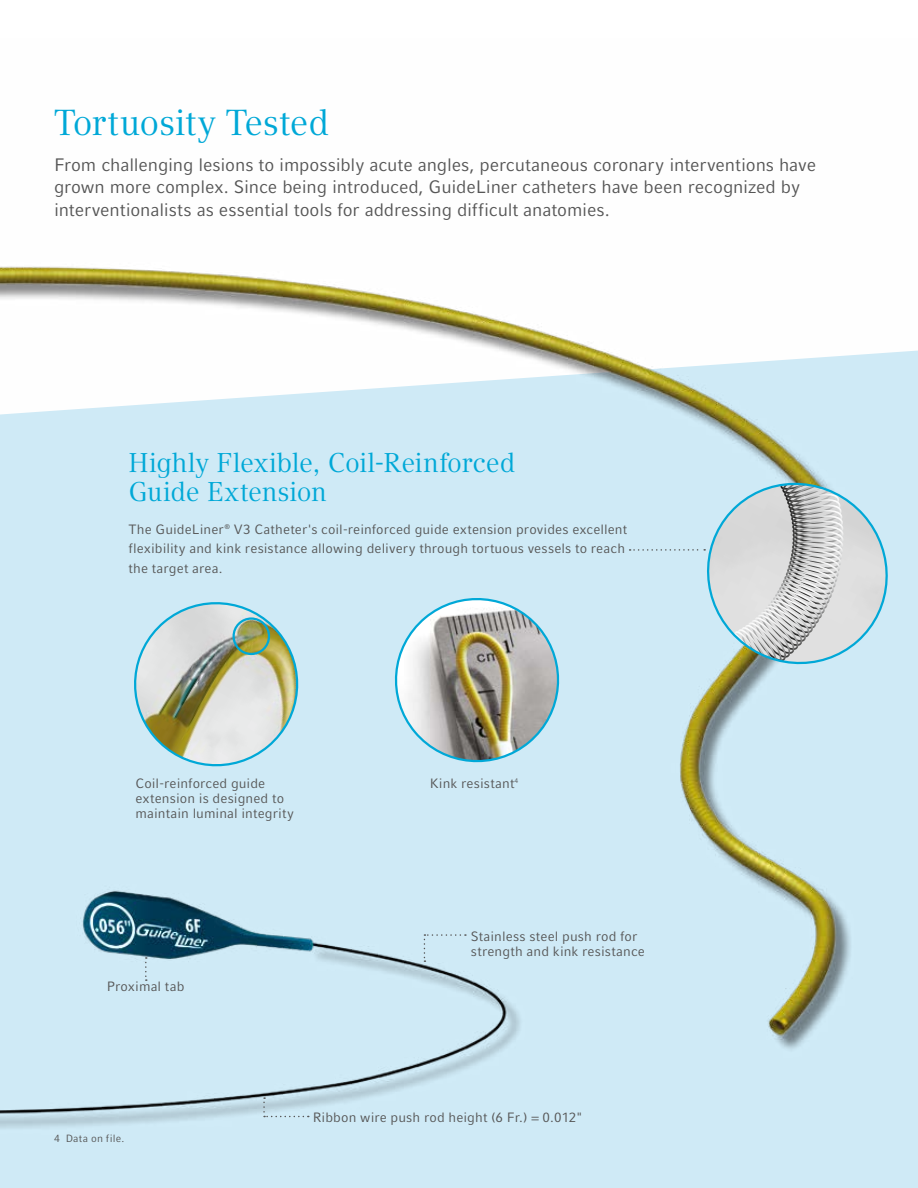
<style>
.page{position:relative;width:918px;height:1188px;background:#fff}
.page>*{position:absolute;margin:0;border:0;box-sizing:border-box;transform-origin:0 0}
.t1{font:36px "Compatil Text LT Pro";letter-spacing:-.01em;color:#00a8d7}
.t2{font:27px/28.5px "Compatil Text LT Pro";letter-spacing:-.005em;color:#00a8d7}
.t3{font:18px/22.5px "Compatil Fact LT Pro";letter-spacing:-.005em;color:#565656}
.t4{font:13.5px/15px "Compatil Fact LT Pro";letter-spacing:.01em;color:#565656}
.t5{font:10.5px "Compatil Fact LT Pro";letter-spacing:.03em;color:#565656}
</style>
<div class="page">
<img style="left:0;top:266px;width:918px;height:922px">
<svg style="left:386px;top:589px;width:182px;height:182px;background:#b5c1bf"></svg>
<img style="left:125px;top:593px;width:182px;height:182px">
<div style="left:233px;top:617px;width:37px;height:38px;border:2px solid #00a8d7;border-radius:50%"></div>
<svg style="left:630px;top:473px;width:267px;height:201px;background:#c9dae0"></svg>
<svg style="left:424px;top:934px;width:42px;height:28px"></svg>
<svg style="left:145px;top:957px;width:2px;height:24px"></svg>
<svg style="left:263px;top:1097px;width:46px;height:20px"></svg>
<h1 class="t1" style="left:54px;top:101px;width:277px">Tortuosity Tested</h1>
<p class="t3" style="left:54px;top:153px;width:764px">From challenging lesions to impossibly acute angles, percutaneous coronary interventions have grown more complex. Since being introduced, GuideLiner catheters have been recognized by interventionalists as essential tools for addressing difficult anatomies.</p>
<h2 class="t2" style="left:129px;top:449px;width:388px">Highly Flexible, Coil-Reinforced<br>Guide Extension</h2>
<p class="t4" style="left:129px;top:519px;width:500px;line-height:19.5px">The GuideLiner<sup>®</sup> V3 Catheter's coil-reinforced guide extension provides excellent flexibility and kink resistance allowing delivery through tortuous vessels to reach the target area.</p>
<p class="t4" style="left:136px;top:775px;width:160px">Coil-reinforced guide extension is designed to maintain luminal integrity</p>
<p class="t4" style="left:107px;top:979px;width:79px">Proximal tab</p>
<p class="t4" style="left:430px;top:775px;width:90px">Kink resistant<sup>4</sup></p>
<p class="t4" style="left:471px;top:929px;width:176px">Stainless steel push rod for strength and kink resistance</p>
<p class="t5" style="left:54px;top:1132px;width:72px">4 Data on file.</p>
<p class="t4" style="left:313px;top:1110px;width:271px">Ribbon wire push rod height (6 Fr.) = 0.012"</p>
</div>
